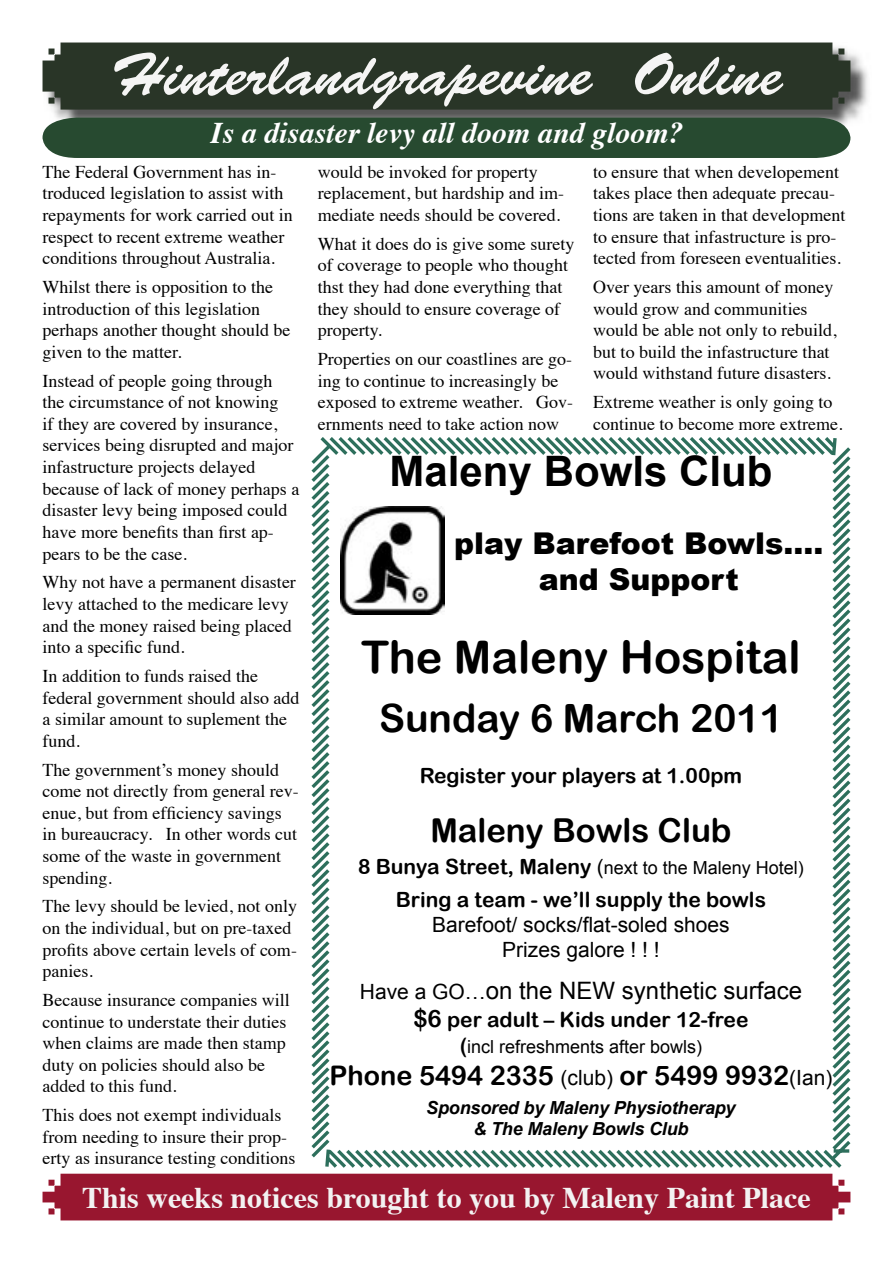
<style>
.page{position:relative;width:893px;height:1263px;background:#fff}
.page>*{position:absolute;margin:0;border:0;box-sizing:border-box;transform-origin:0 0}
.t1{font:60px "Brush Script Std";color:#f5f5f4}
.t2{font:45px "Arial Rounded MT Bold";color:#000}
.t3{font:700 42px "Arial";color:#000}
.t4{font:39px "Arial Rounded MT Bold";color:#000}
.t5{font:33px "Arial Rounded MT Bold";color:#000}
.t6{font:700 30px "Times";color:#f3f2f2}
.t7{font:900 30px/36px "Arial";color:#000;text-align:center}
.t8{font:italic 700 30px "Times";color:#fff}
.t9{font:27px "Arial Rounded MT Bold";color:#000}
.t10{font:24px "Arial";color:#000}
.t11{font:21px "Arial Rounded MT Bold";color:#000}
.t12{font:21px/25.2px "Arial";color:#000;text-align:center}
.t13{font:18px/21.6px "Times";color:#000}
.t14{font:18px "Arial";color:#000}
.t15{font:italic 700 18px/21.6px "Arial";letter-spacing:-.01em;color:#000;text-align:center}
.s1{font-family:"Arial Rounded MT Bold";font-size:21px}
.s2{font-size:21px}
.s3{font-size:24px}
.s4{font-family:"Arial";font-size:21px}
</style>
<div class="page">
<div style="left:43px;top:1174px;width:807px;height:46px;background:#98162f"></div>
<img style="left:53px;top:53px;width:815px;height:67px">
<div style="left:43px;top:43px;width:807px;height:67px;background:#293527"></div>
<svg style="left:311px;top:437px;width:539px;height:731px"></svg>
<img style="left:340px;top:506px;width:104px;height:108px">
<div style="left:43px;top:118px;width:807px;height:40px;background:#274a30"></div>
<h1 class="t1" style="left:110px;top:41px;width:674px">Hinterlandgrapevine Online</h1>
<h3 class="t8" style="left:211px;top:105px;width:474px">Is a disaster levy all doom and gloom?</h3>
<p class="t13" style="left:43px;top:159px;width:252px">The Federal Government has in&shy;troduced legislation to assist with repayments for work carried out in respect to recent extreme weather conditions throughout Australia.</p>
<p class="t13" style="left:43px;top:275px;width:249px">Whilst there is opposition to the introduction of this legislation perhaps another thought should be given to the matter.</p>
<p class="t13" style="left:43px;top:368px;width:258px">Instead of people going through<br>the circumstance of not knowing<br>if they are covered by insurance, services being disrupted and major infastructure projects delayed because of lack of money perhaps a disaster levy being imposed could have more benefits than first ap&shy;pears to be the case.</p>
<p class="t13" style="left:43px;top:570px;width:255px">Why not have a permanent disaster levy attached to the medicare levy and the money raised being placed into a specific fund.</p>
<p class="t13" style="left:43px;top:663px;width:258px">In addition to funds raised the federal government should also add a similar amount to suplement the fund.</p>
<p class="t13" style="left:43px;top:757px;width:258px">The government’s money should come not directly from general rev&shy;enue, but from efficiency savings in bureaucracy. In other words cut some of the waste in government spending.</p>
<p class="t13" style="left:43px;top:894px;width:256px">The levy should be levied, not only on the individual, but on pre-taxed profits above certain levels of com&shy;panies.</p>
<p class="t13" style="left:43px;top:987px;width:249px">Because insurance companies will continue to understate their duties when claims are made then stamp duty on policies should also be added to this fund.</p>
<p class="t13" style="left:43px;top:1103px;width:254px">This does not exempt individuals from needing to insure their prop&shy;erty as insurance testing conditions</p>
<p class="t13" style="left:318px;top:159px;width:248px">would be invoked for property replacement, but hardship and im&shy;mediate needs should be covered.</p>
<p class="t13" style="left:318px;top:231px;width:258px">What it does do is give some surety of coverage to people who thought thst they had done everything that they should to ensure coverage of property.</p>
<p class="t13" style="left:318px;top:347px;width:257px">Properties on our coastlines are go&shy;ing to continue to increasingly be exposed to extreme weather. Gov&shy;ernments need to take action now</p>
<p class="t13" style="left:593px;top:159px;width:254px">to ensure that when developement takes place then adequate precau&shy;tions are taken in that development to ensure that infastructure is pro&shy;tected from foreseen eventualities.</p>
<p class="t13" style="left:593px;top:275px;width:245px">Over years this amount of money would grow and communities would be able not only to rebuild, but to build the infastructure that would withstand future disasters.</p>
<p class="t13" style="left:593px;top:390px;width:251px">Extreme weather is only going to continue to become more extreme.</p>
<h3 class="t3" style="left:390px;top:447px;width:384px">Maleny Bowls Club</h3>
<h3 class="t7" style="left:454px;top:524px;width:371px">play Barefoot Bowls.... and Support</h3>
<h2 class="t2" style="left:361px;top:630px;width:441px">The Maleny Hospital</h2>
<h3 class="t4" style="left:379px;top:695px;width:405px">Sunday 6 March 2011</h3>
<p class="t11" style="left:420px;top:763px;width:324px">Register your players at 1.00pm</p>
<h3 class="t5" style="left:430px;top:811px;width:303px">Maleny Bowls Club</h3>
<p class="t14" style="left:358px;top:858px;width:447px"><span class="s1">8 Bunya Street, Maleny</span> <span class="s2">(</span>next to the Maleny Hotel)</p>
<p class="t11" style="left:396px;top:887px;width:372px">Bring a team - we’ll supply the bowls</p>
<p class="t12" style="left:432px;top:912px;width:299px">Barefoot/ socks/flat-soled shoes<br>Prizes galore ! ! !</p>
<h3 class="t10" style="left:360px;top:977px;width:444px"><span class="s2">Have a GO…</span>on the NEW synthetic surface</h3>
<p class="t11" style="left:413px;top:1007px;width:337px"><span class="s3">$6</span> per adult – Kids under 12-free</p>
<p class="t14" style="left:460px;top:1036px;width:244px"><span class="s1">(</span>incl refreshments after bowls)</p>
<h3 class="t9" style="left:329px;top:1059px;width:504px">Phone 5494 2335 <span class="s4">(club)</span> or 5499 9932<span class="s4">(Ian)</span></h3>
<p class="t15" style="left:426px;top:1097px;width:311px">Sponsored by Maleny Physiotherapy &amp; The Maleny Bowls Club</p>
<h3 class="t6" style="left:82px;top:1169px;width:730px">This weeks notices brought to you by Maleny Paint Place</h3>
</div>
